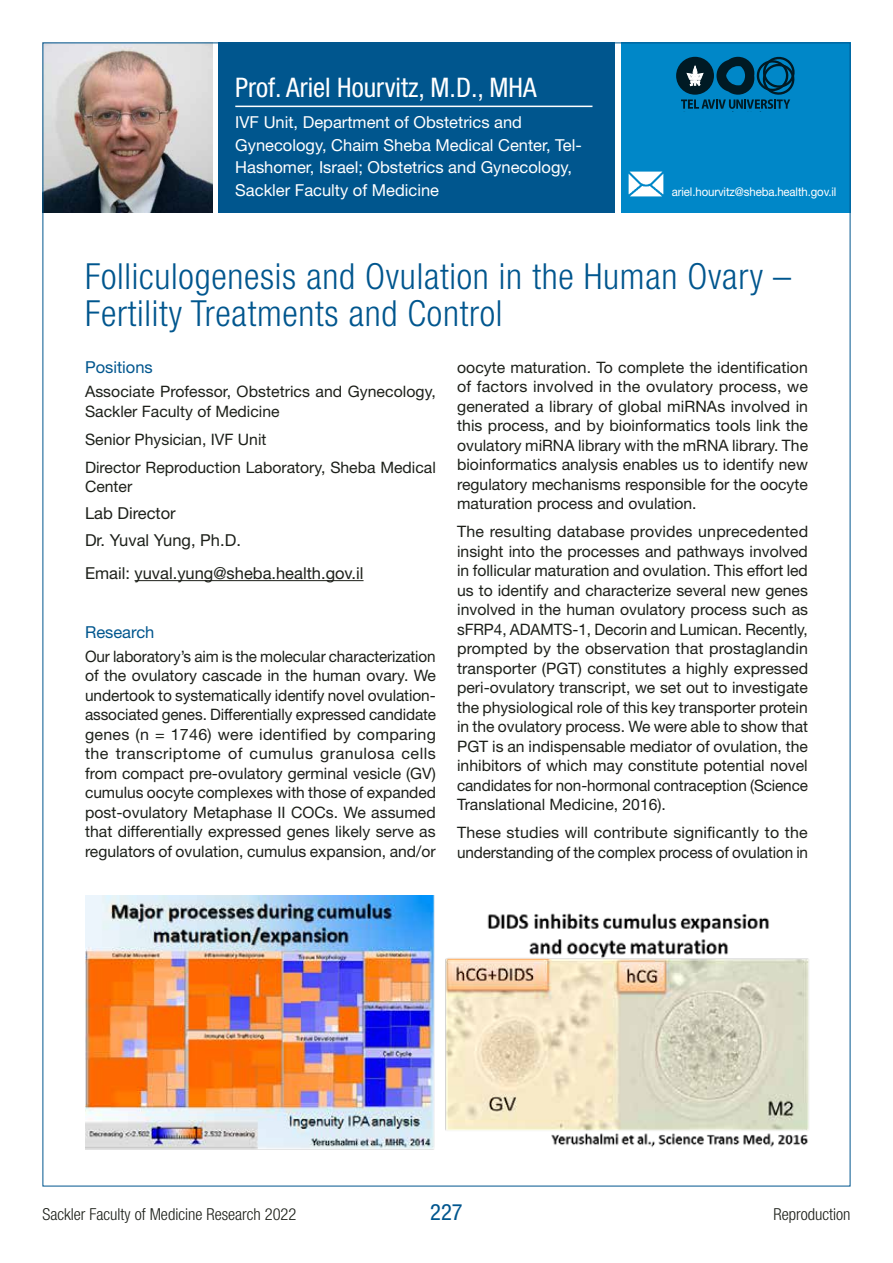
<style>
.page{position:relative;width:893px;height:1263px;background:#fff}
.page>*{position:absolute;margin:0;border:0;box-sizing:border-box;transform-origin:0 0}
.t1{font:300 condensed 36px/37.5px "Helvetica Neue LT Std";letter-spacing:.02em;color:#00568e}
.t2{font:condensed 27px "Helvetica Neue LT Std";color:#fff}
.t3{font:condensed 22.5px "Helvetica Neue LT Std";color:#00568e}
.t4{font:16.5px/22.5px "Helvetica Neue LT Std";color:#fff}
.t5{font:16.5px/27.2px "Helvetica Neue LT Std";color:#1d201a}
.t6{font:300 condensed 16.5px "Helvetica Neue LT Std";color:#1d201a}
.t7{font:16.5px "Helvetica Neue LT Std";color:#00568e}
.t8{font:15.75px/19.5px "Helvetica Neue LT Std";color:#1d201a}
.t9{font:12px "Helvetica Neue LT Std";letter-spacing:-.01em;color:#fff;scale:.95 1}
</style>
<div class="page">
<div style="left:218px;top:43px;width:397px;height:170px;background:#00568e"></div>
<div style="left:621px;top:43px;width:229px;height:170px;background:#0087c8"></div>
<img style="left:628px;top:171px;width:36px;height:26px">
<div style="left:676px;top:57px;width:38px;height:38px;background:#001a24;border-radius:50%"></div>
<svg style="left:681px;top:56px;width:114px;height:53px"></svg>
<img style="left:45px;top:45px;width:168px;height:168px">
<hr style="left:235px;top:106px;width:357px;height:1px;background:#fff">
<hr style="left:135px;top:580px;width:229px;height:1px;background:#1d201a">
<img style="left:85px;top:896px;width:724px;height:254px">
<h2 class="t2" style="left:235px;top:72px;width:303px">Prof. Ariel Hourvitz, M.D., MHA</h2>
<p class="t4" style="left:235px;top:111px;width:348px">IVF Unit, Department of Obstetrics and Gynecology, Chaim Sheba Medical Center, Tel-Hashomer, Israel; Obstetrics and Gynecology, Sackler Faculty of Medicine</p>
<p class="t9" style="left:672px;top:184px;width:175px">ariel.hourvitz@sheba.health.gov.il</p>
<h1 class="t1" style="left:85px;top:257px;width:708px">Folliculogenesis and Ovulation in the Human Ovary –<br>Fertility Treatments and Control</h1>
<p class="t7" style="left:85px;top:357px;width:69px">Positions</p>
<p class="t8" style="left:85px;top:381px;width:352px">Associate Professor, Obstetrics and Gynecology,<br>Sackler Faculty of Medicine</p>
<p class="t8" style="left:85px;top:425px;width:352px;line-height:28px">Senior Physician, IVF Unit<br>Director Reproduction Laboratory, Sheba Medical</p>
<p class="t8" style="left:85px;top:476px;width:49px">Center</p>
<p class="t5" style="left:85px;top:499px;width:157px">Lab Director<br>Dr. Yuval Yung, Ph.D.</p>
<p class="t5" style="left:85px;top:559px;width:280px">Email: yuval.yung@sheba.health.gov.il</p>
<p class="t7" style="left:85px;top:622px;width:71px">Research</p>
<p class="t8" style="left:85px;top:646px;width:353px;text-align:justify">Our laboratory’s aim is the molecular characterization of the ovulatory cascade in the human ovary. We undertook to systematically identify novel ovulation&shy;associated genes. Differentially expressed candidate genes (n = 1746) were identified by comparing the transcriptome of cumulus granulosa cells from compact pre-ovulatory germinal vesicle (GV) cumulus oocyte complexes with those of expanded post-ovulatory Metaphase II COCs. We assumed that differentially expressed genes likely serve as regulators of ovulation, cumulus expansion, and/or</p>
<p class="t8" style="left:457px;top:357px;width:353px;text-align:justify">oocyte maturation. To complete the identification of factors involved in the ovulatory process, we generated a library of global miRNAs involved in this process, and by bioinformatics tools link the ovulatory miRNA library with the mRNA library. The bioinformatics analysis enables us to identify new regulatory mechanisms responsible for the oocyte maturation process and ovulation.</p>
<p class="t8" style="left:457px;top:522px;width:353px;text-align:justify">The resulting database provides unprecedented insight into the processes and pathways involved in follicular maturation and ovulation. This effort led us to identify and characterize several new genes involved in the human ovulatory process such as sFRP4, ADAMTS-1, Decorin and Lumican. Recently, prompted by the observation that prostaglandin transporter (PGT) constitutes a highly expressed peri-ovulatory transcript, we set out to investigate the physiological role of this key transporter protein in the ovulatory process. We were able to show that PGT is an indispensable mediator of ovulation, the inhibitors of which may constitute potential novel candidates for non-hormonal contraception (Science Translational Medicine, 2016).</p>
<p class="t8" style="left:457px;top:823px;width:352px">These studies will contribute significantly to the understanding of the complex process of ovulation in</p>
<p class="t6" style="left:43px;top:1205px;width:255px">Sackler Faculty of Medicine Research 2022</p>
<h3 class="t3" style="left:430px;top:1199px;width:34px">227</h3>
<p class="t6" style="left:773px;top:1205px;width:78px">Reproduction</p>
</div>
